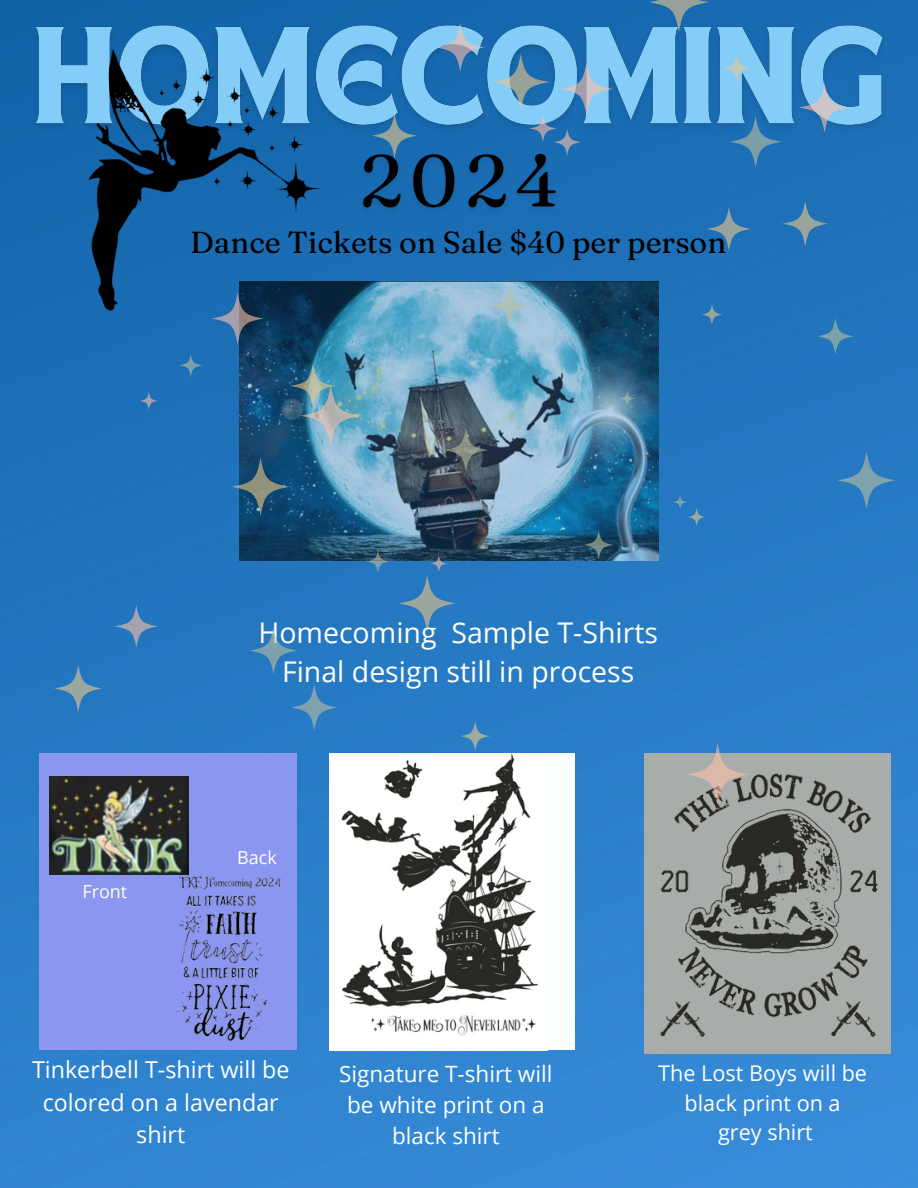
<style>
.page{position:relative;width:918px;height:1188px;background:#fff}
.page>*{position:absolute;margin:0;border:0;box-sizing:border-box;transform-origin:0 0}
.t1{font:30.3px "Fraunces 9 pt";color:#000}
.t2{font:28.5px/39.3px "Open Sans";color:#fff;text-align:center}
.t3{font:23.25px/32.2px "Open Sans";color:#fff;text-align:center}
.t4{font:22.5px/30.9px "Open Sans";color:#fff;text-align:center}
.t5{font:21.6px/29.7px "Open Sans";color:#fff;text-align:center}
.t6{font:18px "Open Sans";color:#fff}
</style>
<div class="page">
<img style="left:0;top:0;width:918px;height:1188px">
<img style="left:240px;top:281px;width:418px;height:279px">
<img style="left:386px;top:18px;width:508px;height:137px">
<img style="left:386px;top:136px;width:180px;height:90px">
<img style="left:10px;top:0;width:376px;height:376px">
<div style="left:39px;top:753px;width:257px;height:297px;background:#8a96ef"></div>
<img style="left:49px;top:776px;width:140px;height:98px">
<img style="left:175px;top:874px;width:107px;height:167px">
<div style="left:329px;top:753px;width:246px;height:296px;background:#fcffff"></div>
<img style="left:329px;top:753px;width:219px;height:297px">
<div style="left:645px;top:753px;width:246px;height:300px;background:#a9adaa"></div>
<img style="left:660px;top:773px;width:218px;height:264px">
<svg style="left:782px;top:201px;width:46px;height:45px;background:#3e7fb0"></svg>
<svg style="left:399px;top:575px;width:57px;height:57px;background:#4484b7"></svg>
<svg style="left:290px;top:363px;width:46px;height:46px"></svg>
<svg style="left:686px;top:743px;width:63px;height:63px"></svg>
<svg style="left:529px;top:115px;width:28px;height:27px"></svg>
<svg style="left:688px;top:508px;width:18px;height:18px"></svg>
<svg style="left:436px;top:23px;width:49px;height:49px;background:#6299c5"></svg>
<svg style="left:554px;top:129px;width:27px;height:27px"></svg>
<svg style="left:115px;top:605px;width:43px;height:43px"></svg>
<svg style="left:54px;top:664px;width:48px;height:49px;background:#4383b6"></svg>
<svg style="left:140px;top:392px;width:18px;height:18px"></svg>
<svg style="left:291px;top:684px;width:47px;height:47px;background:#3d84bd"></svg>
<svg style="left:837px;top:451px;width:59px;height:59px;background:#3d84bc"></svg>
<svg style="left:702px;top:304px;width:20px;height:21px"></svg>
<svg style="left:723px;top:54px;width:28px;height:29px"></svg>
<svg style="left:489px;top:286px;width:40px;height:40px"></svg>
<svg style="left:584px;top:530px;width:30px;height:30px"></svg>
<svg style="left:619px;top:391px;width:16px;height:15px"></svg>
<svg style="left:799px;top:82px;width:51px;height:51px;background:#649bc8"></svg>
<svg style="left:673px;top:495px;width:14px;height:14px"></svg>
<svg style="left:460px;top:721px;width:30px;height:30px"></svg>
<svg style="left:649px;top:0;width:60px;height:32px;background:#4584b2"></svg>
<svg style="left:372px;top:113px;width:45px;height:45px;background:#3f7daa"></svg>
<svg style="left:179px;top:354px;width:23px;height:23px"></svg>
<svg style="left:492px;top:53px;width:57px;height:58px;background:#5e9ac1"></svg>
<svg style="left:430px;top:555px;width:17px;height:17px"></svg>
<svg style="left:560px;top:62px;width:53px;height:54px;background:#7bb1d7"></svg>
<svg style="left:300px;top:385px;width:61px;height:61px;background:#7aa8ba"></svg>
<svg style="left:249px;top:627px;width:49px;height:48px;background:#3b82bb"></svg>
<svg style="left:730px;top:116px;width:52px;height:52px;background:#367bb1"></svg>
<svg style="left:366px;top:550px;width:24px;height:23px"></svg>
<svg style="left:817px;top:318px;width:37px;height:36px"></svg>
<svg style="left:212px;top:293px;width:52px;height:52px;background:#385f86"></svg>
<svg style="left:707px;top:207px;width:44px;height:44px;background:#3e7eb0"></svg>
<svg style="left:444px;top:428px;width:44px;height:44px;background:#586268"></svg>
<svg style="left:231px;top:458px;width:59px;height:58px;background:#325e7a"></svg>
<p class="t1" style="left:190px;top:224px;width:538px">Dance Tickets on Sale $40 per person</p>
<p class="t2" style="left:258px;top:612px;width:401px">Homecoming Sample T-Shirts<br>Final design still in process</p>
<h4 class="t6" style="left:82px;top:879px;width:46px">Front</h4>
<p class="t6" style="left:237px;top:845px;width:41px">Back</p>
<p class="t3" style="left:32px;top:1053px;width:259px">Tinkerbell T-shirt will be colored on a lavendar shirt</p>
<p class="t4" style="left:339px;top:1058px;width:215px">Signature T-shirt will be white print on a black shirt</p>
<p class="t5" style="left:658px;top:1058px;width:211px">The Lost Boys will be black print on a<br>grey shirt</p>
</div>
